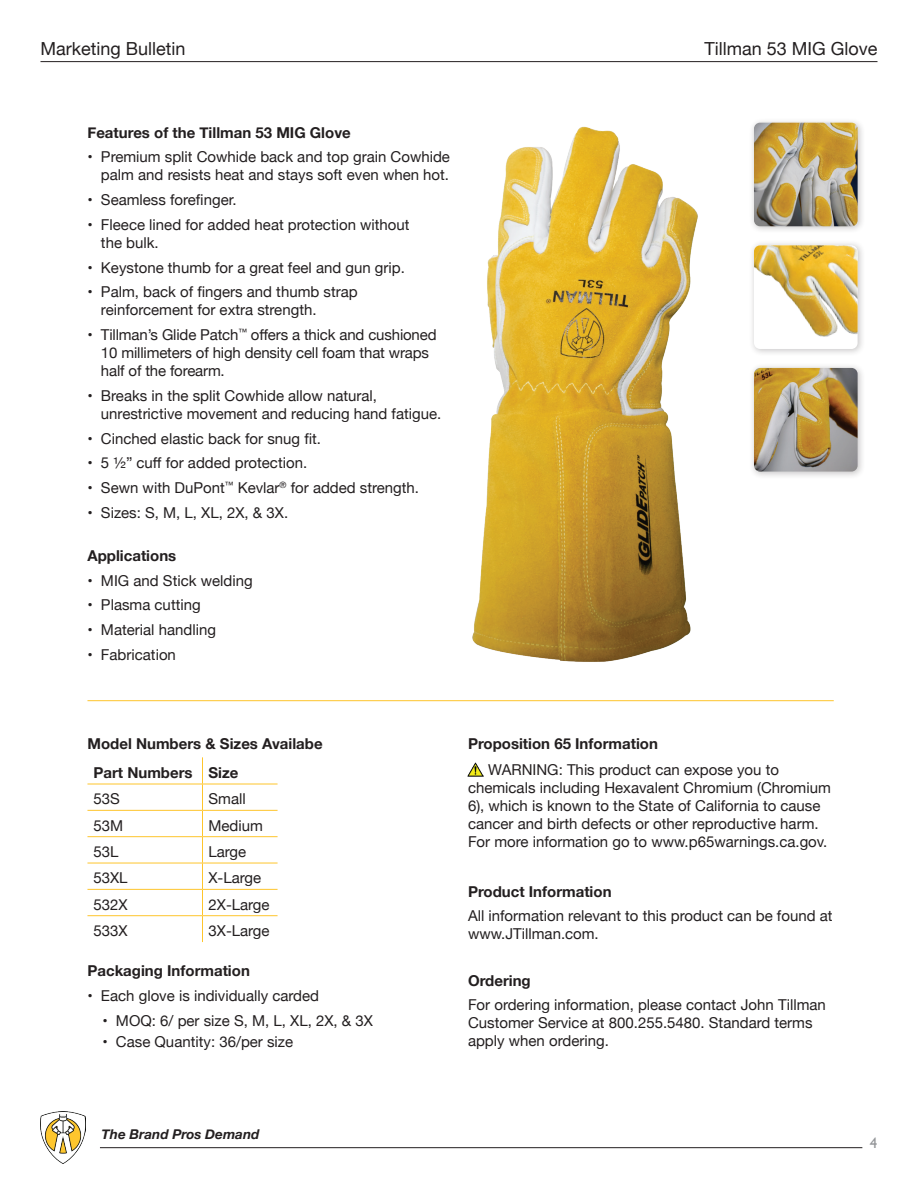
<style>
.page{position:relative;width:918px;height:1188px;background:#fff}
.page>*{position:absolute;margin:0;border:0;box-sizing:border-box;transform-origin:0 0}
.t1{font:18px "Helvetica Neue";color:#231f20}
.t2{font:15px/18px "Helvetica Neue";color:#231f20}
.t3{font:700 15px "Helvetica Neue";color:#231f20}
.t4{font:15px "Gill Sans";color:#939598}
.t5{font:italic 700 13.5px "Helvetica Neue";color:#231f20}
</style>
<div class="page">
<img style="left:40px;top:1111px;width:46px;height:52px">
<hr style="left:40px;top:61px;width:838px;height:1px;background:#231f20">
<hr style="left:87px;top:700px;width:747px;height:1px;background:#fec52c">
<hr style="left:100px;top:1147px;width:762px;height:1px;background:#231f20">
<hr style="left:87px;top:784px;width:115px;height:1px;background:#fec52c">
<hr style="left:202px;top:784px;width:76px;height:1px;background:#fec52c">
<hr style="left:87px;top:810px;width:115px;height:1px;background:#fec52c">
<hr style="left:202px;top:810px;width:76px;height:1px;background:#fec52c">
<hr style="left:87px;top:836px;width:115px;height:1px;background:#fec52c">
<hr style="left:202px;top:836px;width:76px;height:1px;background:#fec52c">
<hr style="left:87px;top:863px;width:115px;height:1px;background:#fec52c">
<hr style="left:202px;top:863px;width:76px;height:1px;background:#fec52c">
<hr style="left:87px;top:889px;width:115px;height:1px;background:#fec52c">
<hr style="left:202px;top:889px;width:76px;height:1px;background:#fec52c">
<hr style="left:87px;top:915px;width:115px;height:1px;background:#fec52c">
<hr style="left:202px;top:915px;width:76px;height:1px;background:#fec52c">
<svg style="left:202px;top:757px;width:1px;height:185px"></svg>
<img style="left:468px;top:762px;width:16px;height:14px">
<img style="left:472px;top:126px;width:226px;height:536px">
<div style="left:749px;top:117px;width:117px;height:117px;background:#231f20;opacity:.25"></div>
<img style="left:754px;top:123px;width:104px;height:103px">
<div style="left:749px;top:240px;width:117px;height:117px;background:#231f20;opacity:.25"></div>
<img style="left:754px;top:245px;width:104px;height:104px">
<div style="left:749px;top:363px;width:117px;height:116px;background:#231f20;opacity:.25"></div>
<img style="left:754px;top:368px;width:104px;height:104px">
<p class="t1" style="left:41px;top:35px;width:147px">Marketing Bulletin</p>
<p class="t1" style="left:704px;top:35px;width:175px">Tillman 53 MIG Glove</p>
<p class="t3" style="left:87px;top:121px;width:265px">Features of the Tillman 53 MIG Glove</p>
<p class="t2" style="left:87px;top:149px;width:364px;text-align:right">• Premium split Cowhide back and top grain Cowhide palm and resists heat and stays soft even when hot.</p>
<p class="t2" style="left:87px;top:192px;width:151px">• Seamless forefinger.</p>
<p class="t2" style="left:101px;top:216px;width:310px;text-indent:-14px">• Fleece lined for added heat protection without the bulk.</p>
<p class="t2" style="left:87px;top:259px;width:319px">• Keystone thumb for a great feel and gun grip.</p>
<p class="t2" style="left:101px;top:284px;width:258px;text-indent:-14px">• Palm, back of fingers and thumb strap reinforcement for extra strength.</p>
<p class="t2" style="left:101px;top:327px;width:337px;text-indent:-14px">• Tillman’s Glide Patch<sup>™</sup> offers a thick and cushioned<br>10 millimeters of high density cell foam that wraps half of the forearm.</p>
<p class="t2" style="left:101px;top:387px;width:342px;text-indent:-13px">• Breaks in the split Cowhide allow natural, unrestrictive movement and reducing hand fatigue.</p>
<p class="t2" style="left:87px;top:430px;width:235px">• Cinched elastic back for snug fit.</p>
<p class="t2" style="left:87px;top:455px;width:221px">• 5 ½” cuff for added protection.</p>
<p class="t2" style="left:87px;top:480px;width:333px">• Sewn with DuPont<sup>™</sup> Kevlar<sup>®</sup> for added strength.</p>
<p class="t2" style="left:87px;top:504px;width:202px">• Sizes: S, M, L, XL, 2X, &amp; 3X.</p>
<p class="t3" style="left:87px;top:544px;width:90px">Applications</p>
<p class="t2" style="left:87px;top:572px;width:167px">• MIG and Stick welding</p>
<p class="t2" style="left:87px;top:597px;width:115px">• Plasma cutting</p>
<p class="t2" style="left:87px;top:622px;width:130px">• Material handling</p>
<p class="t2" style="left:87px;top:646px;width:90px">• Fabrication</p>
<p class="t3" style="left:87px;top:732px;width:237px">Model Numbers &amp; Sizes Availabe</p>
<p class="t3" style="left:93px;top:761px;width:147px">Part Numbers Size</p>
<p class="t2" style="left:93px;top:791px;width:28px">53S</p>
<p class="t2" style="left:208px;top:791px;width:39px">Small</p>
<p class="t2" style="left:93px;top:817px;width:31px">53M</p>
<p class="t2" style="left:208px;top:817px;width:56px">Medium</p>
<p class="t2" style="left:93px;top:843px;width:27px">53L</p>
<p class="t2" style="left:208px;top:843px;width:39px">Large</p>
<p class="t2" style="left:93px;top:870px;width:36px">53XL</p>
<p class="t2" style="left:208px;top:870px;width:54px">X-Large</p>
<p class="t2" style="left:93px;top:896px;width:36px">532X</p>
<p class="t2" style="left:208px;top:896px;width:62px">2X-Large</p>
<p class="t2" style="left:93px;top:923px;width:36px">533X</p>
<p class="t2" style="left:208px;top:923px;width:62px">3X-Large</p>
<p class="t3" style="left:87px;top:959px;width:164px">Packaging Information</p>
<p class="t2" style="left:87px;top:987px;width:233px">• Each glove is individually carded</p>
<p class="t2" style="left:102px;top:1012px;width:272px">• MOQ: 6/ per size S, M, L, XL, 2X, &amp; 3X</p>
<p class="t2" style="left:102px;top:1033px;width:192px">• Case Quantity: 36/per size</p>
<p class="t5" style="left:102px;top:1123px;width:160px">The Brand Pros Demand</p>
<p class="t3" style="left:468px;top:732px;width:191px">Proposition 65 Information</p>
<p class="t2" style="left:468px;top:762px;width:364px;text-indent:20px">WARNING: This product can expose you to chemicals including Hexavalent Chromium (Chromium 6), which is known to the State of California to cause cancer and birth defects or other reproductive harm.<br>For more information go to www.p65warnings.ca.gov.</p>
<p class="t3" style="left:468px;top:880px;width:145px">Product Information</p>
<p class="t2" style="left:468px;top:908px;width:366px">All information relevant to this product can be found at www.JTillman.com.</p>
<p class="t3" style="left:468px;top:969px;width:64px">Ordering</p>
<p class="t2" style="left:468px;top:997px;width:359px">For ordering information, please contact John Tillman<br>Customer Service at 800.255.5480. Standard terms apply when ordering.</p>
<p class="t4" style="left:870px;top:1134px;width:9px">4</p>
</div>
